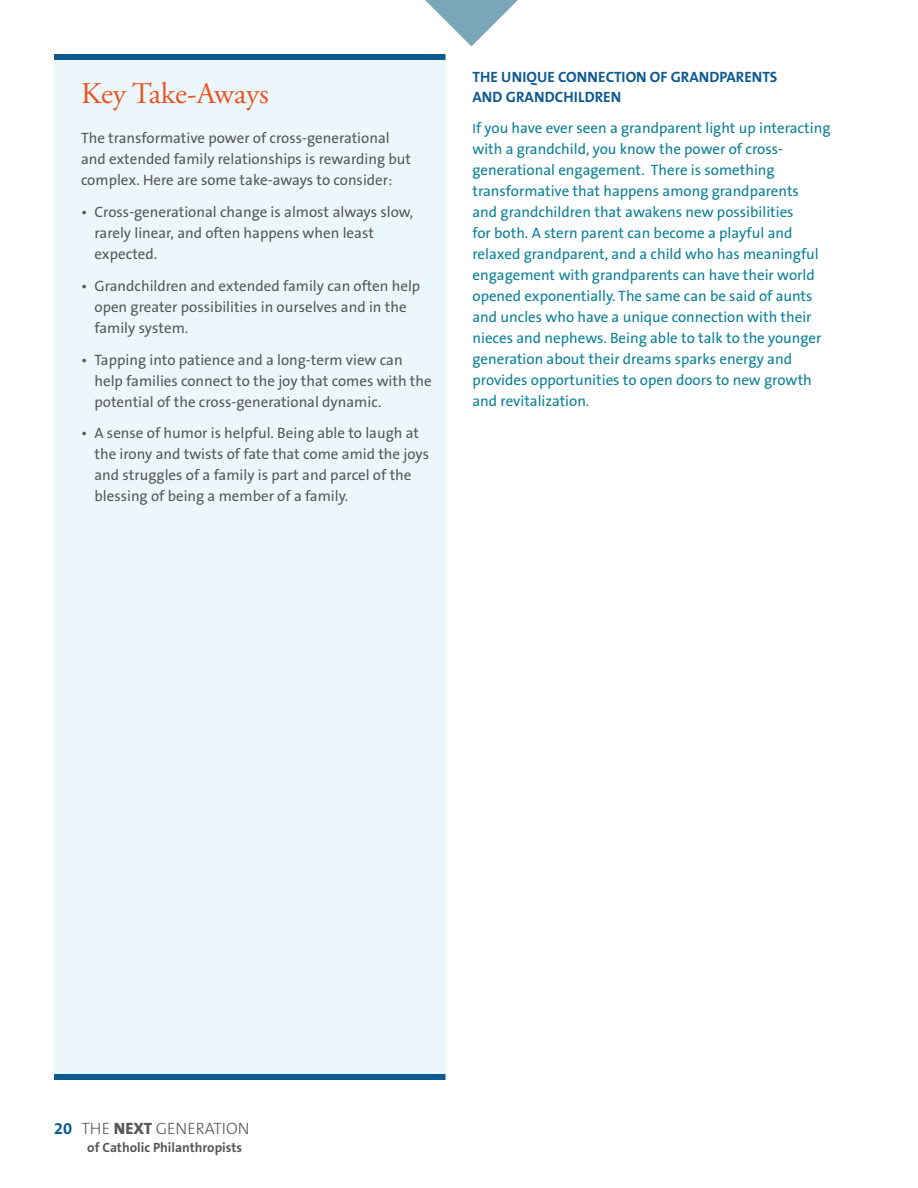
<style>
.page{position:relative;width:918px;height:1188px;background:#fff}
.page>*{position:absolute;margin:0;border:0;box-sizing:border-box;transform-origin:0 0}
.t1{font:30px "Adobe Garamond Pro";color:#ea5324}
.t2{font:300 16.5px "The Sans B3";color:#57585a}
.t3{font:15px/21px "The Sans B5 Plain";color:#57585a}
.t4{font:15px/21px "The Sans B5 Plain";color:#0b8098}
.t5{font:700 15px/19.5px "The Sans B7";color:#0d5a91}
.t6{font:700 13.5px "The Sans B7";color:#57585a}
.s1{font-size:13.5px}
.s2{font-family:"The Sans B7";font-weight:700;color:#0d5a91}
.s3{font-family:"The Sans B8";font-weight:800}
</style>
<div class="page">
<svg style="left:425px;top:0;width:93px;height:46px"></svg>
<div style="left:54px;top:54px;width:392px;height:1024px;background:#ebf7fa"></div>
<div style="left:54px;top:54px;width:392px;height:6px;background:#0d5a91"></div>
<div style="left:54px;top:1074px;width:392px;height:6px;background:#0d5a91"></div>
<h1 class="t1" style="left:81px;top:75px;width:189px">Key Take-Aways</h1>
<p class="t3" style="left:81px;top:128px;width:332px">The transformative power of cross-generational and extended family relationships is rewarding but complex. Here are some take-aways to consider:</p>
<p class="t3" style="left:94px;top:202px;width:320px;text-indent:-14px">• Cross-generational change is almost always slow, rarely linear, and often happens when least expected.</p>
<p class="t3" style="left:94px;top:276px;width:327px;text-indent:-14px">• Grandchildren and extended family can often help open greater possibilities in ourselves and in the family system.</p>
<p class="t3" style="left:94px;top:350px;width:339px;text-indent:-14px">• Tapping into patience and a long-term view can help families connect to the joy that comes with the potential of the cross-generational dynamic.</p>
<p class="t3" style="left:94px;top:423px;width:336px;text-indent:-14px">• A sense of humor is helpful. Being able to laugh at the irony and twists of fate that come amid the joys and struggles of a family is part and parcel of the blessing of being a member of a family.</p>
<p class="t5" style="left:472px;top:68px;width:306px">THE UNIQUE CONNECTION OF GRANDPARENTS<br>AND GRANDCHILDREN</p>
<p class="t4" style="left:472px;top:118px;width:359px"><span class="s1">I</span>f you have ever seen a grandparent light up interacting with a grandchild, you know the power of cross&shy;generational engagement. There is something transformative that happens among grandparents<br>and grandchildren that awakens new possibilities<br>for both. A stern parent can become a playful and relaxed grandparent, and a child who has meaningful engagement with grandparents can have their world opened exponentially. The same can be said of aunts and uncles who have a unique connection with their nieces and nephews. Being able to talk to the younger generation about their dreams sparks energy and provides opportunities to open doors to new growth and revitalization.</p>
<p class="t2" style="left:54px;top:1120px;width:197px"><span class="s2">20</span> THE <span class="s3">NEXT</span> GENERATION</p>
<p class="t6" style="left:87px;top:1140px;width:156px">of Catholic Philanthropists</p>
</div>
